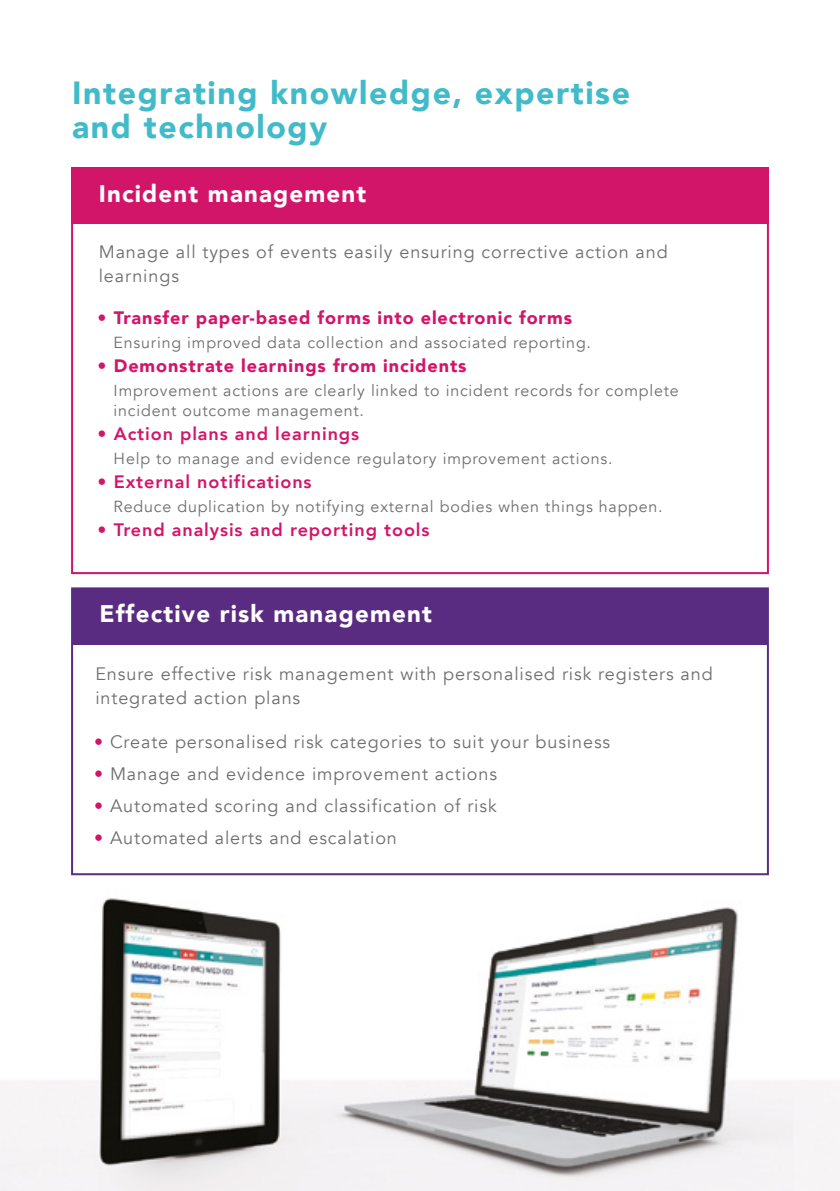
<style>
.page{position:relative;width:840px;height:1191px;background:#fff}
.page>*{position:absolute;margin:0;border:0;box-sizing:border-box;transform-origin:0 0}
.t1{font:900 32px/34px "Avenir";letter-spacing:.05em;color:#41bbc9}
.t2{font:900 24px "Avenir";letter-spacing:.05em;color:#fff}
.t3{font:18px/24px "Avenir";letter-spacing:.05em;color:#706f6f}
.t4{font:900 18px "Avenir";letter-spacing:.05em;color:#d31569}
.t5{font:800 18px "Avenir";letter-spacing:.05em;color:#d31569}
.t6{font:16px/20px "Avenir";letter-spacing:.05em;color:#706f6f}
.s1{color:#d31569}
</style>
<div class="page">
<img style="left:0;top:818px;width:839px;height:373px">
<div style="left:71px;top:587px;width:697px;height:288px;border:2px solid #592c82"></div>
<div style="left:72px;top:588px;width:695px;height:57px;background:#592c82"></div>
<div style="left:71px;top:167px;width:697px;height:57px;background:#d31569"></div>
<h1 class="t1" style="left:72px;top:75px;width:559px">Integrating knowledge, expertise and technology</h1>
<h2 class="t2" style="left:99px;top:173px;width:269px">Incident management</h2>
<p class="t3" style="left:99px;top:240px;width:570px">Manage all types of events easily ensuring corrective action and learnings</p>
<p class="t4" style="left:98px;top:302px;width:475px">• Transfer paper-based forms into electronic forms</p>
<p class="t6" style="left:114px;top:333px;width:478px">Ensuring improved data collection and associated reporting.</p>
<p class="t4" style="left:98px;top:350px;width:370px">• Demonstrate learnings from incidents</p>
<p class="t6" style="left:114px;top:381px;width:566px">Improvement actions are clearly linked to incident records for complete incident outcome management.</p>
<p class="t5" style="left:98px;top:420px;width:263px">• Action plans and learnings</p>
<p class="t6" style="left:114px;top:449px;width:500px">Help to manage and evidence regulatory improvement actions.</p>
<p class="t5" style="left:98px;top:468px;width:215px">• External notifications</p>
<p class="t6" style="left:114px;top:497px;width:550px">Reduce duplication by notifying external bodies when things happen.</p>
<p class="t5" style="left:98px;top:516px;width:333px">• Trend analysis and reporting tools</p>
<h2 class="t2" style="left:99px;top:593px;width:333px">Effective risk management</h2>
<p class="t3" style="left:95px;top:662px;width:618px">Ensure effective risk management with personalised risk registers and integrated action plans</p>
<p class="t3" style="left:94px;top:729px;width:517px"><span class="s1">•</span> Create personalised risk categories to suit your business</p>
<p class="t3" style="left:94px;top:761px;width:404px"><span class="s1">•</span> Manage and evidence improvement actions</p>
<p class="t3" style="left:94px;top:793px;width:404px"><span class="s1">•</span> Automated scoring and classification of risk</p>
<p class="t3" style="left:94px;top:825px;width:304px"><span class="s1">•</span> Automated alerts and escalation</p>
</div>
